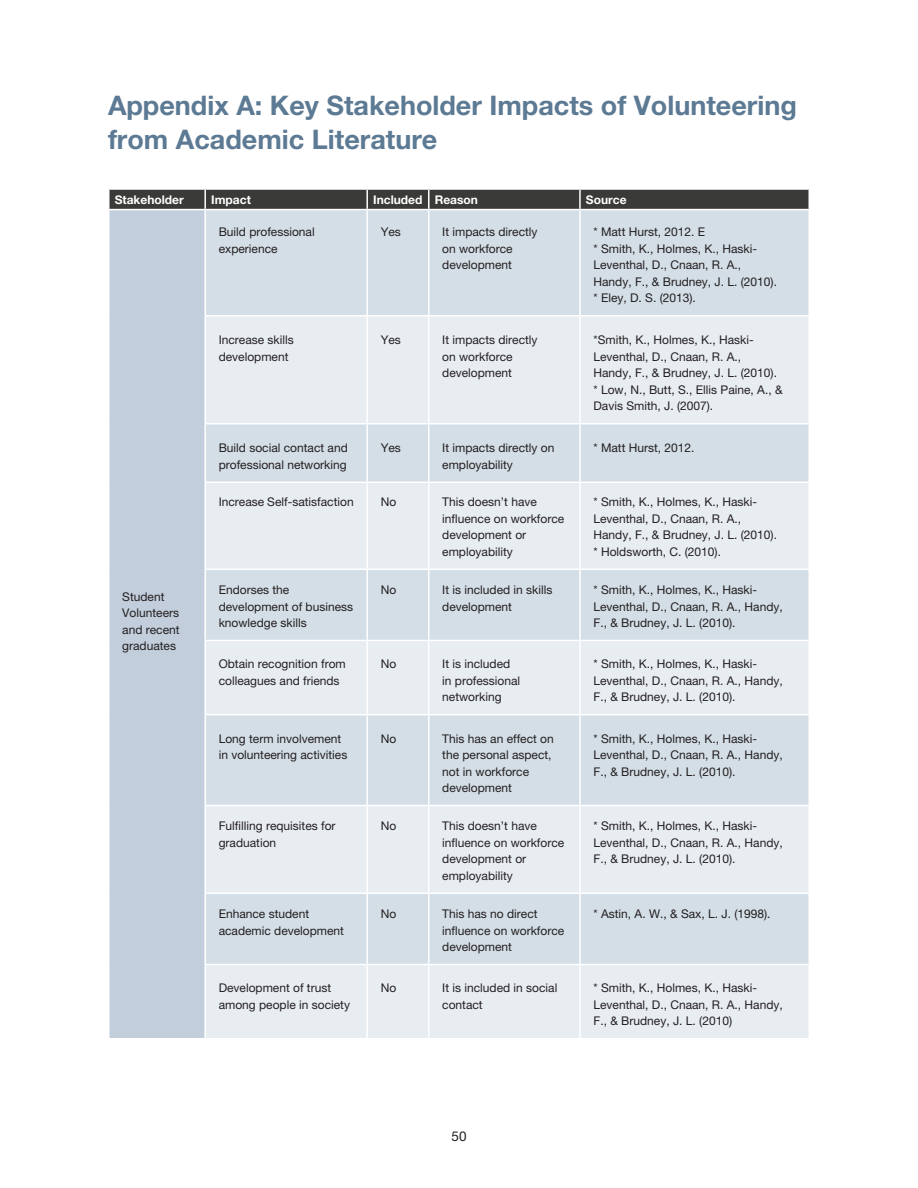
<style>
.page{position:relative;width:918px;height:1188px;background:#fff}
.page>*{position:absolute;margin:0;border:0;box-sizing:border-box;transform-origin:0 0}
.t1{font:700 27px/33.8px "Helvetica Neue LT Pro";color:#5c7a94}
.t2{font:13.5px "Helvetica Neue LT Pro";color:#231f20}
.t3{font:12px/16.5px "Helvetica Neue LT Pro";color:#231f20}
.t4{font:700 12px "Helvetica Neue LT Pro";color:#fff}
</style>
<div class="page">
<div style="left:109px;top:210px;width:96px;height:829px;background:#c2cedb"></div>
<div style="left:206px;top:210px;width:602px;height:105px;background:#d4dee7"></div>
<svg style="left:206px;top:316px;width:602px;height:722px;background:#e0e7ed"></svg>
<hr style="left:108px;top:210px;width:2px;height:106px;background:#fff">
<hr style="left:204px;top:210px;width:2px;height:105px;background:#fff">
<hr style="left:366px;top:210px;width:2px;height:105px;background:#fff">
<hr style="left:428px;top:210px;width:2px;height:105px;background:#fff">
<hr style="left:579px;top:210px;width:2px;height:105px;background:#fff">
<hr style="left:108px;top:316px;width:2px;height:108px;background:#fff">
<hr style="left:204px;top:315px;width:163px;height:1px;background:#fff">
<hr style="left:204px;top:316px;width:2px;height:107px;background:#fff">
<hr style="left:366px;top:316px;width:2px;height:107px;background:#fff">
<hr style="left:428px;top:316px;width:2px;height:107px;background:#fff">
<hr style="left:579px;top:316px;width:2px;height:107px;background:#fff">
<hr style="left:108px;top:424px;width:2px;height:58px;background:#fff">
<hr style="left:204px;top:423px;width:163px;height:1px;background:#fff">
<hr style="left:204px;top:424px;width:2px;height:58px;background:#fff">
<hr style="left:367px;top:423px;width:62px;height:1px;background:#fff">
<hr style="left:366px;top:424px;width:2px;height:58px;background:#fff">
<hr style="left:429px;top:423px;width:151px;height:1px;background:#fff">
<hr style="left:428px;top:424px;width:2px;height:58px;background:#fff">
<hr style="left:580px;top:423px;width:230px;height:1px;background:#fff">
<hr style="left:579px;top:424px;width:2px;height:58px;background:#fff">
<hr style="left:108px;top:482px;width:2px;height:87px;background:#fff">
<hr style="left:204px;top:482px;width:163px;height:1px;background:#fff">
<hr style="left:204px;top:483px;width:2px;height:85px;background:#fff">
<hr style="left:367px;top:482px;width:62px;height:1px;background:#fff">
<hr style="left:366px;top:483px;width:2px;height:85px;background:#fff">
<hr style="left:429px;top:482px;width:151px;height:1px;background:#fff">
<hr style="left:428px;top:483px;width:2px;height:85px;background:#fff">
<hr style="left:580px;top:482px;width:230px;height:1px;background:#fff">
<hr style="left:579px;top:483px;width:2px;height:85px;background:#fff">
<hr style="left:108px;top:569px;width:2px;height:71px;background:#fff">
<hr style="left:204px;top:568px;width:163px;height:2px;background:#fff">
<hr style="left:204px;top:570px;width:2px;height:70px;background:#fff">
<hr style="left:367px;top:568px;width:62px;height:2px;background:#fff">
<hr style="left:366px;top:570px;width:2px;height:70px;background:#fff">
<hr style="left:429px;top:568px;width:151px;height:2px;background:#fff">
<hr style="left:428px;top:570px;width:2px;height:70px;background:#fff">
<hr style="left:580px;top:568px;width:230px;height:2px;background:#fff">
<hr style="left:579px;top:570px;width:2px;height:70px;background:#fff">
<hr style="left:108px;top:640px;width:2px;height:75px;background:#fff">
<hr style="left:204px;top:640px;width:163px;height:1px;background:#fff">
<hr style="left:204px;top:641px;width:2px;height:73px;background:#fff">
<hr style="left:367px;top:640px;width:62px;height:1px;background:#fff">
<hr style="left:366px;top:641px;width:2px;height:73px;background:#fff">
<hr style="left:429px;top:640px;width:151px;height:1px;background:#fff">
<hr style="left:428px;top:641px;width:2px;height:73px;background:#fff">
<hr style="left:580px;top:640px;width:230px;height:1px;background:#fff">
<hr style="left:579px;top:641px;width:2px;height:73px;background:#fff">
<hr style="left:108px;top:715px;width:2px;height:91px;background:#fff">
<hr style="left:204px;top:714px;width:163px;height:2px;background:#fff">
<hr style="left:204px;top:716px;width:2px;height:89px;background:#fff">
<hr style="left:367px;top:714px;width:62px;height:2px;background:#fff">
<hr style="left:366px;top:716px;width:2px;height:89px;background:#fff">
<hr style="left:429px;top:714px;width:151px;height:2px;background:#fff">
<hr style="left:428px;top:716px;width:2px;height:89px;background:#fff">
<hr style="left:580px;top:714px;width:230px;height:2px;background:#fff">
<hr style="left:579px;top:716px;width:2px;height:89px;background:#fff">
<hr style="left:108px;top:806px;width:2px;height:87px;background:#fff">
<hr style="left:204px;top:805px;width:163px;height:1px;background:#fff">
<hr style="left:204px;top:806px;width:2px;height:86px;background:#fff">
<hr style="left:367px;top:805px;width:62px;height:1px;background:#fff">
<hr style="left:366px;top:806px;width:2px;height:86px;background:#fff">
<hr style="left:429px;top:805px;width:151px;height:1px;background:#fff">
<hr style="left:428px;top:806px;width:2px;height:86px;background:#fff">
<hr style="left:580px;top:805px;width:230px;height:1px;background:#fff">
<hr style="left:579px;top:806px;width:2px;height:86px;background:#fff">
<hr style="left:108px;top:893px;width:2px;height:71px;background:#fff">
<hr style="left:204px;top:892px;width:163px;height:2px;background:#fff">
<hr style="left:204px;top:894px;width:2px;height:70px;background:#fff">
<hr style="left:367px;top:892px;width:62px;height:2px;background:#fff">
<hr style="left:366px;top:894px;width:2px;height:70px;background:#fff">
<hr style="left:429px;top:892px;width:151px;height:2px;background:#fff">
<hr style="left:428px;top:894px;width:2px;height:70px;background:#fff">
<hr style="left:580px;top:892px;width:230px;height:2px;background:#fff">
<hr style="left:579px;top:894px;width:2px;height:70px;background:#fff">
<hr style="left:108px;top:964px;width:2px;height:74px;background:#fff">
<hr style="left:204px;top:964px;width:163px;height:1px;background:#fff">
<hr style="left:204px;top:965px;width:2px;height:73px;background:#fff">
<hr style="left:367px;top:964px;width:62px;height:1px;background:#fff">
<hr style="left:366px;top:965px;width:2px;height:73px;background:#fff">
<hr style="left:429px;top:964px;width:151px;height:1px;background:#fff">
<hr style="left:428px;top:965px;width:2px;height:73px;background:#fff">
<hr style="left:580px;top:964px;width:230px;height:1px;background:#fff">
<hr style="left:579px;top:965px;width:2px;height:73px;background:#fff">
<hr style="left:108px;top:1038px;width:97px;height:2px;background:#fff">
<svg style="left:109px;top:189px;width:700px;height:20px;background:#454544"></svg>
<h1 class="t1" style="left:108px;top:88px;width:690px">Appendix A: Key Stakeholder Impacts of Volunteering from Academic Literature</h1>
<p class="t4" style="left:115px;top:192px;width:71px">Stakeholder</p>
<p class="t4" style="left:211px;top:192px;width:41px">Impact</p>
<p class="t4" style="left:373px;top:192px;width:106px">Included Reason</p>
<p class="t4" style="left:586px;top:192px;width:42px">Source</p>
<p class="t3" style="left:122px;top:588px;width:59px">Student<br>Volunteers and recent graduates</p>
<p class="t3" style="left:219px;top:224px;width:97px">Build professional experience</p>
<p class="t3" style="left:381px;top:224px;width:22px">Yes</p>
<p class="t3" style="left:442px;top:224px;width:97px">It impacts directly on workforce development</p>
<p class="t3" style="left:593px;top:224px;width:185px">* Matt Hurst, 2012. E<br>* Smith, K., Holmes, K., Haski-<br>Leventhal, D., Cnaan, R. A.,<br>Handy, F., &amp; Brudney, J. L. (2010). * Eley, D. S. (2013).</p>
<p class="t3" style="left:219px;top:332px;width:77px">Increase skills development</p>
<p class="t3" style="left:381px;top:332px;width:22px">Yes</p>
<p class="t3" style="left:442px;top:332px;width:97px">It impacts directly on workforce development</p>
<p class="t3" style="left:593px;top:332px;width:191px">*Smith, K., Holmes, K., Haski-<br>Leventhal, D., Cnaan, R. A.,<br>Handy, F., &amp; Brudney, J. L. (2010). * Low, N., Butt, S., Ellis Paine, A., &amp;<br>Davis Smith, J. (2007).</p>
<p class="t3" style="left:219px;top:440px;width:131px">Build social contact and professional networking</p>
<p class="t3" style="left:381px;top:440px;width:22px">Yes</p>
<p class="t3" style="left:442px;top:440px;width:114px">It impacts directly on employability</p>
<p class="t3" style="left:593px;top:440px;width:103px">* Matt Hurst, 2012.</p>
<p class="t3" style="left:219px;top:494px;width:136px">Increase Self-satisfaction</p>
<p class="t3" style="left:381px;top:494px;width:17px">No</p>
<p class="t3" style="left:442px;top:494px;width:123px">This doesn’t have influence on workforce development or employability</p>
<p class="t3" style="left:593px;top:494px;width:185px">* Smith, K., Holmes, K., Haski-<br>Leventhal, D., Cnaan, R. A.,<br>Handy, F., &amp; Brudney, J. L. (2010). * Holdsworth, C. (2010).</p>
<p class="t3" style="left:219px;top:581px;width:136px">Endorses the development of business knowledge skills</p>
<p class="t3" style="left:381px;top:581px;width:17px">No</p>
<p class="t3" style="left:442px;top:581px;width:112px">It is included in skills development</p>
<p class="t3" style="left:593px;top:581px;width:191px">* Smith, K., Holmes, K., Haski-<br>Leventhal, D., Cnaan, R. A., Handy,<br>F., &amp; Brudney, J. L. (2010).</p>
<p class="t3" style="left:219px;top:656px;width:129px">Obtain recognition from colleagues and friends</p>
<p class="t3" style="left:381px;top:656px;width:17px">No</p>
<p class="t3" style="left:442px;top:656px;width:79px">It is included in professional networking</p>
<p class="t3" style="left:593px;top:656px;width:191px">* Smith, K., Holmes, K., Haski-<br>Leventhal, D., Cnaan, R. A., Handy,<br>F., &amp; Brudney, J. L. (2010).</p>
<p class="t3" style="left:219px;top:730px;width:130px">Long term involvement in volunteering activities</p>
<p class="t3" style="left:381px;top:730px;width:17px">No</p>
<p class="t3" style="left:442px;top:730px;width:113px">This has an effect on the personal aspect, not in workforce development</p>
<p class="t3" style="left:593px;top:730px;width:191px">* Smith, K., Holmes, K., Haski-<br>Leventhal, D., Cnaan, R. A., Handy,<br>F., &amp; Brudney, J. L. (2010).</p>
<p class="t3" style="left:219px;top:818px;width:118px">Fulfilling requisites for graduation</p>
<p class="t3" style="left:381px;top:818px;width:17px">No</p>
<p class="t3" style="left:442px;top:818px;width:123px">This doesn’t have influence on workforce development or employability</p>
<p class="t3" style="left:593px;top:818px;width:191px">* Smith, K., Holmes, K., Haski-<br>Leventhal, D., Cnaan, R. A., Handy,<br>F., &amp; Brudney, J. L. (2010).</p>
<p class="t3" style="left:219px;top:905px;width:127px">Enhance student academic development</p>
<p class="t3" style="left:381px;top:905px;width:17px">No</p>
<p class="t3" style="left:442px;top:905px;width:123px">This has no direct influence on workforce development</p>
<p class="t3" style="left:593px;top:905px;width:179px">* Astin, A. W., &amp; Sax, L. J. (1998).</p>
<p class="t3" style="left:219px;top:980px;width:133px">Development of trust among people in society</p>
<p class="t3" style="left:381px;top:980px;width:17px">No</p>
<p class="t3" style="left:442px;top:980px;width:117px">It is included in social contact</p>
<p class="t3" style="left:593px;top:980px;width:191px">* Smith, K., Holmes, K., Haski-<br>Leventhal, D., Cnaan, R. A., Handy,<br>F., &amp; Brudney, J. L. (2010)</p>
<p class="t2" style="left:451px;top:1128px;width:17px">50</p>
</div>
